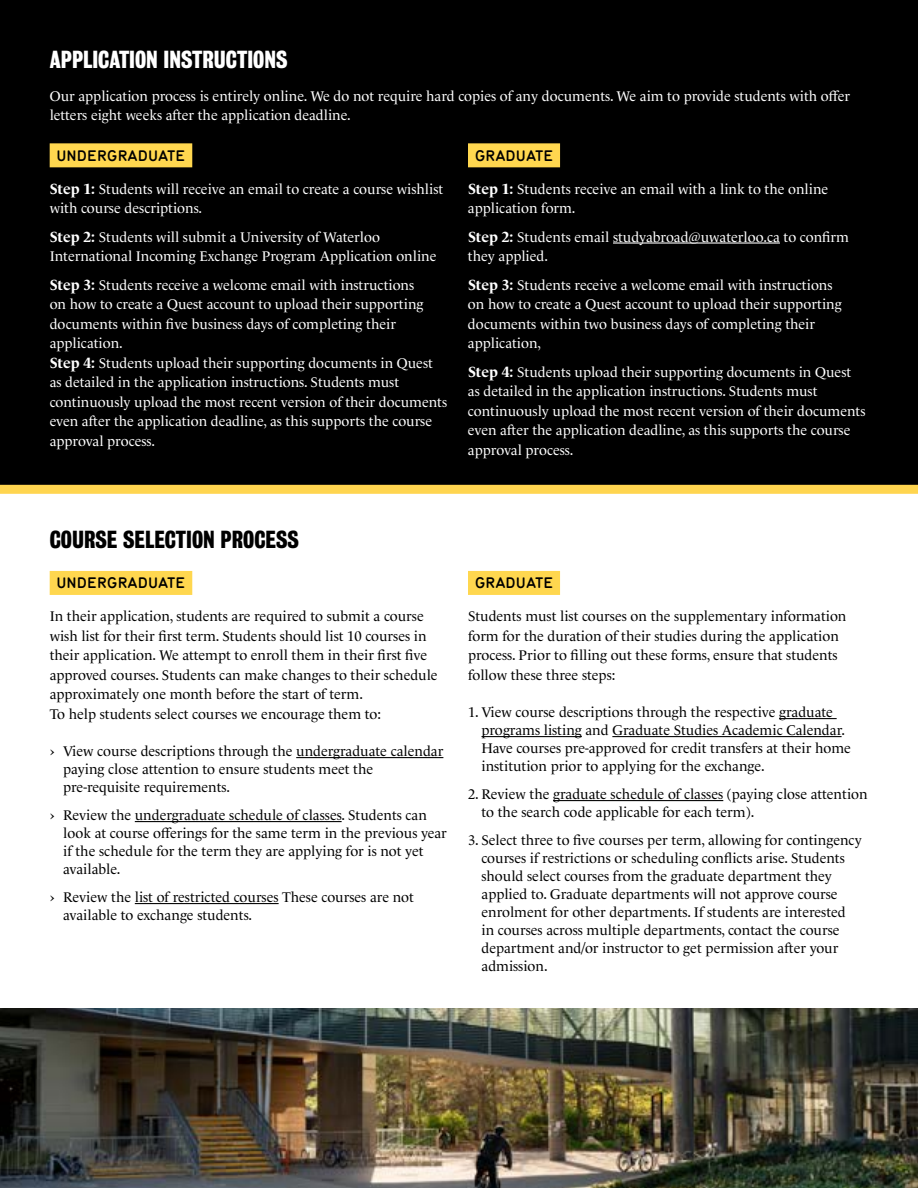
<style>
.page{position:relative;width:918px;height:1188px;background:#fff}
.page>*{position:absolute;margin:0;border:0;box-sizing:border-box;transform-origin:0 0}
.t1{font:700 22.5px "Bureau Grot Condensed";color:#fff}
.t2{font:700 22.5px "Bureau Grot Condensed";color:#000}
.t3{font:700 15px "Typ 1451 Std";color:#000}
.t4{font:14.25px/18px "Le Monde Livre Std";color:#000}
.t5{font:14.25px/19.5px "Le Monde Livre Std";color:#fff}
.s1{font-weight:700;font-size:15px}
</style>
<div class="page">
<div style="left:0;top:0;width:918px;height:491px;background:#000"></div>
<div style="left:50px;top:571px;width:142px;height:24px;background:#ffd74f"></div>
<hr style="left:296px;top:757px;width:147px;height:1px;background:#000">
<hr style="left:135px;top:821px;width:207px;height:1px;background:#000">
<hr style="left:135px;top:903px;width:144px;height:1px;background:#000">
<div style="left:468px;top:571px;width:92px;height:24px;background:#ffd74f"></div>
<hr style="left:779px;top:718px;width:58px;height:1px;background:#000">
<hr style="left:482px;top:736px;width:100px;height:1px;background:#000">
<hr style="left:612px;top:736px;width:230px;height:1px;background:#000">
<hr style="left:553px;top:800px;width:170px;height:1px;background:#000">
<div style="left:50px;top:143px;width:142px;height:24px;background:#ffd74f"></div>
<div style="left:468px;top:143px;width:92px;height:24px;background:#ffd74f"></div>
<hr style="left:613px;top:242px;width:167px;height:2px;background:#fff">
<img style="left:0;top:1009px;width:918px;height:179px">
<div style="left:0;top:485px;width:918px;height:9px;background:#ffd54f"></div>
<h1 class="t1" style="left:50px;top:46px;width:239px">APPLICATION INSTRUCTIONS</h1>
<p class="t5" style="left:50px;top:86px;width:802px">Our application process is entirely online. We do not require hard copies of any documents. We aim to provide students with offer letters eight weeks after the application deadline.</p>
<p class="t3" style="left:56px;top:145px;width:131px">UNDERGRADUATE</p>
<p class="t5" style="left:50px;top:179px;width:395px"><span class="s1">Step 1:</span> Students will receive an email to create a course wishlist with course descriptions.</p>
<p class="t5" style="left:50px;top:227px;width:388px"><span class="s1">Step 2:</span> Students will submit a University of Waterloo<br>International Incoming Exchange Program Application online</p>
<p class="t5" style="left:50px;top:275px;width:399px"><span class="s1">Step 3:</span> Students receive a welcome email with instructions<br>on how to create a Quest account to upload their supporting documents within five business days of completing their application.<br><span class="s1">Step 4:</span> Students upload their supporting documents in Quest as detailed in the application instructions. Students must continuously upload the most recent version of their documents even after the application deadline, as this supports the course approval process.</p>
<p class="t3" style="left:475px;top:145px;width:80px">GRADUATE</p>
<p class="t5" style="left:468px;top:179px;width:362px"><span class="s1">Step 1:</span> Students receive an email with a link to the online application form.</p>
<p class="t5" style="left:468px;top:227px;width:383px"><span class="s1">Step 2:</span> Students email studyabroad@uwaterloo.ca to confirm they applied.</p>
<p class="t5" style="left:468px;top:275px;width:375px"><span class="s1">Step 3:</span> Students receive a welcome email with instructions on how to create a Quest account to upload their supporting documents within two business days of completing their application,</p>
<p class="t5" style="left:468px;top:362px;width:399px"><span class="s1">Step 4:</span> Students upload their supporting documents in Quest as detailed in the application instructions. Students must continuously upload the most recent version of their documents even after the application deadline, as this supports the course approval process.</p>
<h1 class="t2" style="left:50px;top:526px;width:251px">COURSE SELECTION PROCESS</h1>
<p class="t3" style="left:56px;top:573px;width:131px">UNDERGRADUATE</p>
<p class="t4" style="left:50px;top:606px;width:389px;line-height:19.5px">In their application, students are required to submit a course wish list for their first term. Students should list 10 courses in their application. We attempt to enroll them in their first five approved courses. Students can make changes to their schedule approximately one month before the start of term.<br>To help students select courses we encourage them to:</p>
<p class="t4" style="left:63px;top:742px;width:382px;text-indent:-13px">› View course descriptions through the undergraduate calendar paying close attention to ensure students meet the pre-requisite requirements.</p>
<p class="t4" style="left:63px;top:806px;width:385px;text-indent:-13px">› Review the undergraduate schedule of classes. Students can look at course offerings for the same term in the previous year if the schedule for the term they are applying for is not yet available.</p>
<p class="t4" style="left:63px;top:888px;width:352px;text-indent:-13px">› Review the list of restricted courses These courses are not available to exchange students.</p>
<p class="t3" style="left:475px;top:573px;width:80px">GRADUATE</p>
<p class="t4" style="left:468px;top:606px;width:380px;line-height:19.5px">Students must list courses on the supplementary information form for the duration of their studies during the application process. Prior to filling out these forms, ensure that students follow these three steps:</p>
<p class="t4" style="left:481px;top:703px;width:371px;text-indent:-13px">1. View course descriptions through the respective graduate programs listing and Graduate Studies Academic Calendar.<br>Have courses pre-approved for credit transfers at their home institution prior to applying for the exchange.</p>
<p class="t4" style="left:481px;top:785px;width:388px;text-indent:-13px">2. Review the graduate schedule of classes (paying close attention to the search code applicable for each term).</p>
<p class="t4" style="left:481px;top:831px;width:382px;text-indent:-13px">3. Select three to five courses per term, allowing for contingency courses if restrictions or scheduling conflicts arise. Students should select courses from the graduate department they applied to. Graduate departments will not approve course enrolment for other departments. If students are interested in courses across multiple departments, contact the course department and/or instructor to get permission after your admission.</p>
</div>
